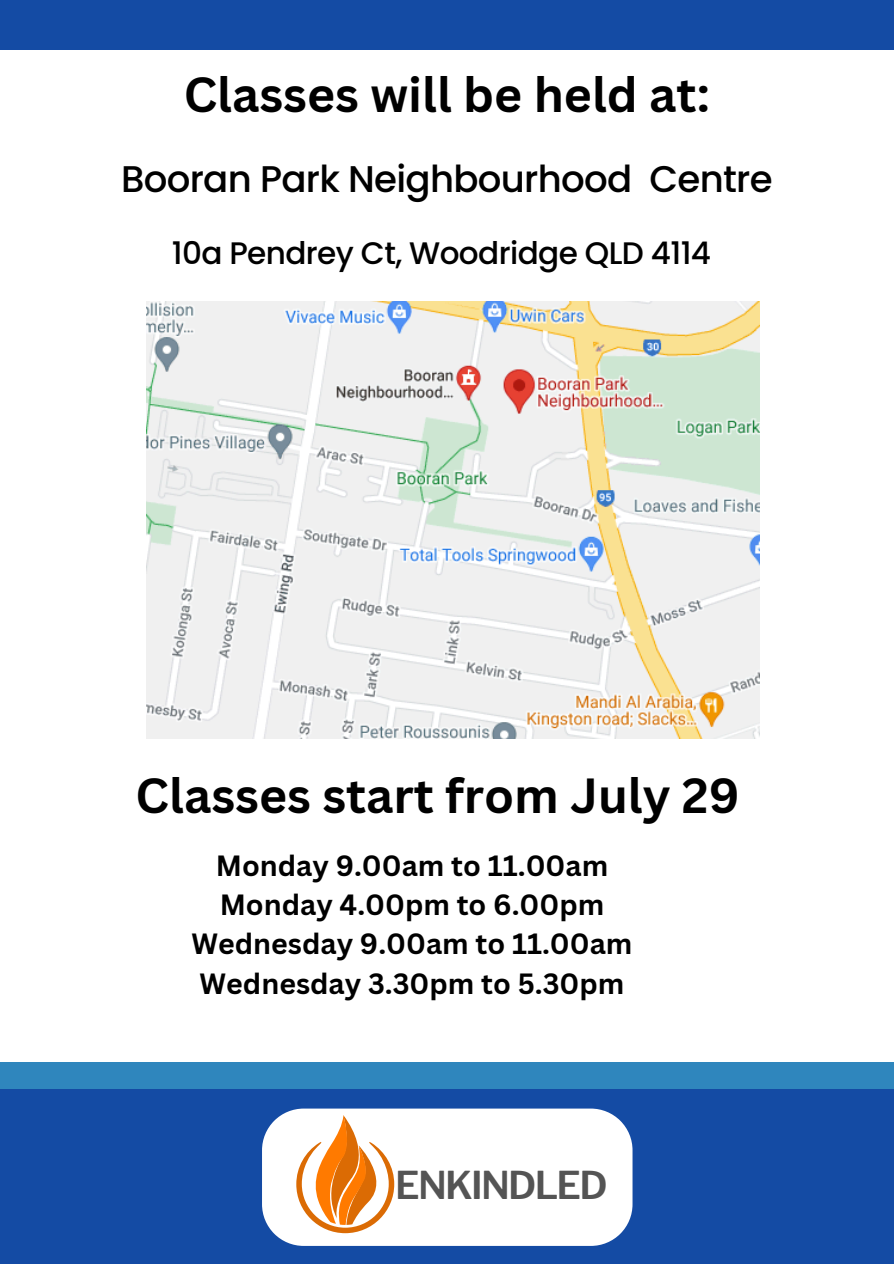
<style>
.page{position:relative;width:894px;height:1264px;background:#fff}
.page>*{position:absolute;margin:0;border:0;box-sizing:border-box;transform-origin:0 0}
.t1{font:700 48px "Canva Sans";color:#000}
.t2{font:600 38.1px "Libre Franklin";letter-spacing:-.045em;color:#545454}
.t3{font:500 37.05px "Poppins";letter-spacing:-.02em;color:#000}
.t4{font:500 31.05px "Poppins";letter-spacing:-.02em;color:#000}
.t5{font:700 28.5px "Canva Sans";color:#000}
</style>
<div class="page">
<img style="left:146px;top:301px;width:613px;height:437px">
<div style="left:0;top:1062px;width:893px;height:201px;background:#2f86bd"></div>
<div style="left:0;top:1088px;width:893px;height:175px;background:#144ba4"></div>
<div style="left:262px;top:1108px;width:370px;height:137px;background:#fff"></div>
<svg style="left:296px;top:1114px;width:98px;height:119px;background:#f5c191"></svg>
<div style="left:0;top:0;width:893px;height:50px;background:#144ba4"></div>
<h3 class="t1" style="left:184px;top:61px;width:527px">Classes will be held at:</h3>
<p class="t3" style="left:121px;top:153px;width:653px">Booran Park Neighbourhood Centre</p>
<p class="t4" style="left:172px;top:231px;width:540px">10a Pendrey Ct, Woodridge QLD 4114</p>
<p class="t1" style="left:135px;top:761px;width:605px">Classes start from July 29</p>
<h1 class="t5" style="left:216px;top:845px;width:394px">Monday 9.00am to 11.00am</h1>
<p class="t5" style="left:219px;top:884px;width:386px">Monday 4.00pm to 6.00pm</p>
<p class="t5" style="left:191px;top:924px;width:442px">Wednesday 9.00am to 11.00am</p>
<p class="t5" style="left:199px;top:963px;width:426px">Wednesday 3.30pm to 5.30pm</p>
<p class="t2" style="left:395px;top:1162px;width:214px">ENKINDLED</p>
</div>
